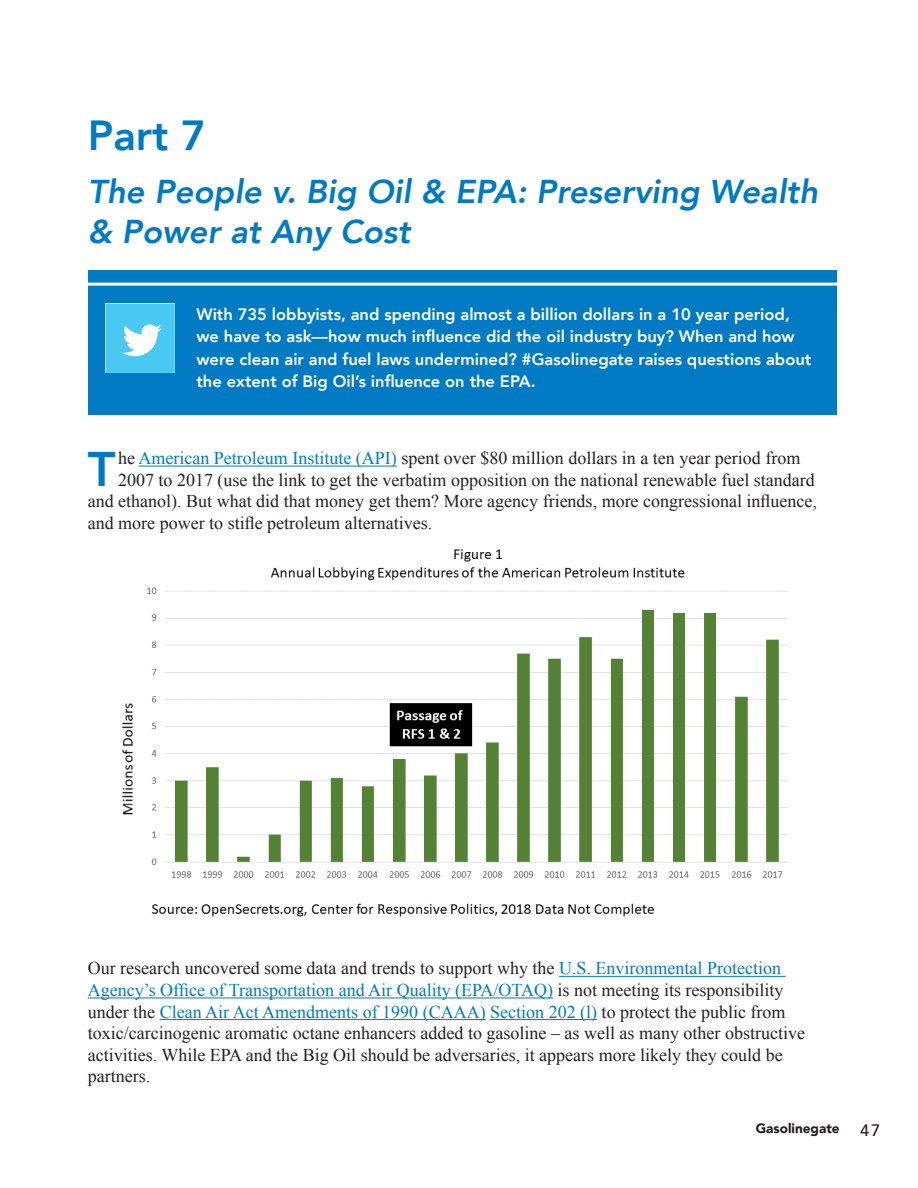
<style>
.page{position:relative;width:918px;height:1188px;background:#fff}
.page>*{position:absolute;margin:0;border:0;box-sizing:border-box;transform-origin:0 0}
.drop_cap_paragraph{font:800 48.45px "Avenir";color:#007ac2}
.t1{font:800 42px "Avenir";color:#007ac2}
.H1B{font:italic 800 33px/39.6px "Avenir";color:#007ac2}
.body_text{font:18px/21.6px "Times New Roman";color:#231f20}
.drop_cap_paragraph-2{font:18px "Times New Roman";color:#231f20}
.t2{font:800 16.5px/22.5px "Avenir";color:#fff}
.t3{font:900 13.5px "Avenir";color:#231f20}
.s1{color:#007ac2}
.s2{font-weight:500;font-size:16.5px}
</style>
<div class="page">
<hr style="left:139px;top:466px;width:258px;height:1px;background:#007ac2">
<hr style="left:559px;top:976px;width:227px;height:1px;background:#007ac2">
<hr style="left:88px;top:998px;width:465px;height:1px;background:#007ac2">
<hr style="left:160px;top:1019px;width:326px;height:1px;background:#007ac2">
<hr style="left:490px;top:1019px;width:107px;height:1px;background:#007ac2">
<img style="left:122px;top:549px;width:666px;height:368px">
<div style="left:88px;top:270px;width:749px;height:145px;background:#007ac2"></div>
<hr style="left:88px;top:283px;width:749px;height:3px;background:#fff">
<svg style="left:106px;top:304px;width:69px;height:69px"></svg>
<h1 class="t1" style="left:88px;top:103px;width:120px">Part 7</h1>
<p class="H1B" style="left:88px;top:172px;width:732px">The People v. Big Oil &amp; EPA: Preserving Wealth &amp; Power at Any Cost</p>
<p class="t2" style="left:196px;top:303px;width:616px">With 735 lobbyists, and spending almost a billion dollars in a 10 year period, we have to ask—how much influence did the oil industry buy? When and how were clean air and fuel laws undermined? #Gasolinegate raises questions about the extent of Big Oil’s influence on the EPA.</p>
<p class="drop_cap_paragraph" style="left:88px;top:431px;width:29px">T</p>
<p class="drop_cap_paragraph-2" style="left:118px;top:446px;width:684px">he <span class="s1">American Petroleum Institute (API)</span> spent over $80 million dollars in a ten year period from</p>
<p class="drop_cap_paragraph-2" style="left:118px;top:468px;width:698px">2007 to 2017 (use the link to get the verbatim opposition on the national renewable fuel standard</p>
<p class="drop_cap_paragraph-2" style="left:88px;top:489px;width:731px">and ethanol). But what did that money get them? More agency friends, more congressional influence,</p>
<p class="drop_cap_paragraph-2" style="left:88px;top:511px;width:346px">and more power to stifle petroleum alternatives.</p>
<p class="body_text" style="left:88px;top:957px;width:719px">Our research uncovered some data and trends to support why the <span class="s1">U.S. Environmental Protection Agency’s Office of Transportation and Air Quality (EPA/OTAQ)</span> is not meeting its responsibility under the <span class="s1">Clean Air Act Amendments of 1990 (CAAA) Section 202 (l)</span> to protect the public from toxic/carcinogenic aromatic octane enhancers added to gasoline – as well as many other obstructive activities. While EPA and the Big Oil should be adversaries, it appears more likely they could be partners.</p>
<p class="t3" style="left:756px;top:1117px;width:126px">Gasolinegate <span class="s2">47</span></p>
</div>
